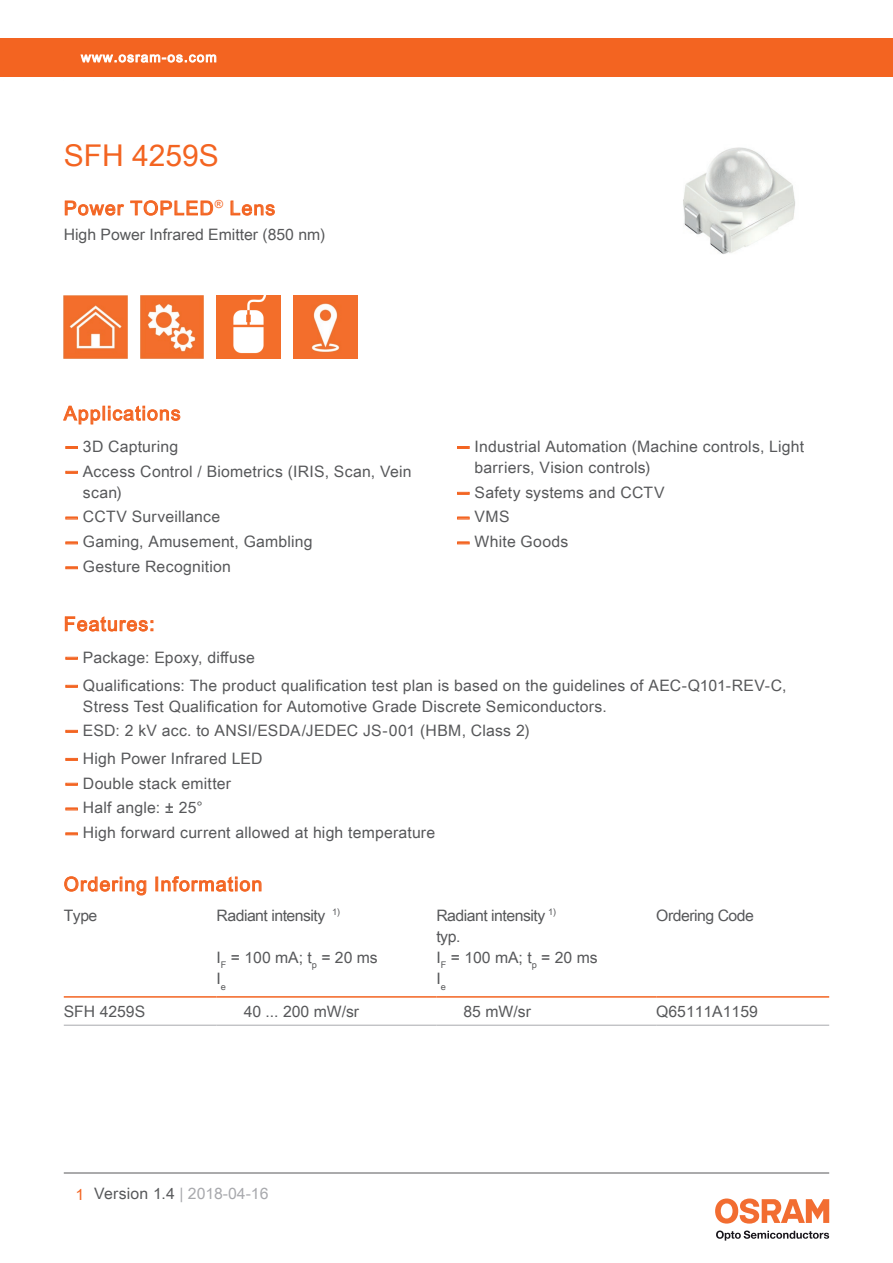
<style>
.page{position:relative;width:893px;height:1263px;background:#fff}
.page>*{position:absolute;margin:0;border:0;box-sizing:border-box;transform-origin:0 0}
.t1{font:30px "Arial Unicode MS";color:#f36421}
.t2{font:19.5px "Arial Unicode MS";letter-spacing:.055em;color:#f36421}
.t3{font:15.75px/21px "Arial Unicode MS";letter-spacing:.01em;color:#57585a}
.t4{font:15.75px "Arial Unicode MS";letter-spacing:-.03em;color:#57585a}
.t5{font:15.75px "Arial Unicode MS";color:#a8a9ad}
.t6{font:13.5px "Arial Unicode MS";letter-spacing:.085em;color:#fff}
.s1{font-family:"Helvetica Neue LT Pro";font-weight:700;color:#f36421}
.s2{color:#f36421}
.s3{color:#57585a}
</style>
<div class="page">
<hr style="left:64px;top:1173px;width:765px;height:1px;background:#57585a">
<svg style="left:716px;top:1230px;width:113px;height:10px"></svg>
<svg style="left:715px;top:1198px;width:114px;height:25px"></svg>
<div style="left:0;top:38px;width:893px;height:39px;background:#f36421"></div>
<svg style="left:80px;top:54px;width:137px;height:9px"></svg>
<img style="left:683px;top:147px;width:112px;height:107px">
<svg style="left:64px;top:200px;width:149px;height:16px"></svg>
<svg style="left:230px;top:200px;width:45px;height:16px"></svg>
<img style="left:64px;top:295px;width:63px;height:64px">
<img style="left:140px;top:295px;width:64px;height:64px">
<img style="left:217px;top:295px;width:63px;height:64px">
<img style="left:293px;top:295px;width:64px;height:64px">
<svg style="left:63px;top:405px;width:118px;height:20px"></svg>
<svg style="left:66px;top:446px;width:11px;height:2px"></svg>
<svg style="left:66px;top:471px;width:11px;height:2px"></svg>
<svg style="left:66px;top:517px;width:11px;height:2px"></svg>
<svg style="left:66px;top:542px;width:11px;height:2px"></svg>
<svg style="left:66px;top:567px;width:11px;height:2px"></svg>
<svg style="left:458px;top:446px;width:11px;height:2px"></svg>
<svg style="left:458px;top:492px;width:11px;height:2px"></svg>
<svg style="left:458px;top:517px;width:11px;height:2px"></svg>
<svg style="left:458px;top:542px;width:11px;height:2px"></svg>
<svg style="left:65px;top:616px;width:88px;height:16px"></svg>
<svg style="left:66px;top:657px;width:11px;height:2px"></svg>
<svg style="left:66px;top:685px;width:11px;height:2px"></svg>
<svg style="left:66px;top:730px;width:11px;height:2px"></svg>
<svg style="left:66px;top:758px;width:11px;height:2px"></svg>
<svg style="left:66px;top:783px;width:11px;height:2px"></svg>
<svg style="left:66px;top:808px;width:11px;height:2px"></svg>
<svg style="left:66px;top:833px;width:11px;height:2px"></svg>
<hr style="left:64px;top:996px;width:153px;height:2px;background:#f36421">
<hr style="left:217px;top:996px;width:219px;height:2px;background:#f36421">
<hr style="left:436px;top:996px;width:220px;height:2px;background:#f36421">
<hr style="left:656px;top:996px;width:173px;height:2px;background:#f36421">
<hr style="left:64px;top:1025px;width:153px;height:1px;background:#a8a9ad">
<hr style="left:217px;top:1025px;width:219px;height:1px;background:#a8a9ad">
<hr style="left:436px;top:1025px;width:220px;height:1px;background:#a8a9ad">
<hr style="left:656px;top:1025px;width:173px;height:1px;background:#a8a9ad">
<svg style="left:64px;top:876px;width:83px;height:20px"></svg>
<div style="left:155px;top:876px;width:3px;height:15px;border:1px solid #f36421"></div>
<svg style="left:161px;top:876px;width:101px;height:16px"></svg>
<p class="t6" style="left:81px;top:47px;width:137px">www.osram-os.com</p>
<h1 class="t1" style="left:64px;top:134px;width:157px">SFH 4259S</h1>
<p class="t2" style="left:64px;top:194px;width:213px">Power TOPLED<sup>®</sup> Lens</p>
<p class="t3" style="left:64px;top:224px;width:263px">High Power Infrared Emitter (850 nm)</p>
<p class="t2" style="left:64px;top:399px;width:118px">Applications</p>
<p class="t3" style="left:64px;top:435px;width:116px"><span class="s1">—</span> 3D Capturing</p>
<p class="t3" style="left:83px;top:460px;width:330px;text-indent:-19px"><span class="s1">—</span> Access Control / Biometrics (IRIS, Scan, Vein scan)</p>
<p class="t3" style="left:64px;top:506px;width:158px"><span class="s1">—</span> CCTV Surveillance</p>
<p class="t3" style="left:64px;top:531px;width:250px"><span class="s1">—</span> Gaming, Amusement, Gambling</p>
<p class="t3" style="left:64px;top:556px;width:169px"><span class="s1">—</span> Gesture Recognition</p>
<p class="t3" style="left:475px;top:435px;width:331px;text-indent:-19px"><span class="s1">—</span> Industrial Automation (Machine controls, Light barriers, Vision controls)</p>
<p class="t3" style="left:455px;top:481px;width:211px"><span class="s1">—</span> Safety systems and CCTV</p>
<p class="t3" style="left:455px;top:506px;width:56px"><span class="s1">—</span> VMS</p>
<p class="t3" style="left:455px;top:531px;width:114px"><span class="s1">—</span> White Goods</p>
<p class="t2" style="left:64px;top:610px;width:92px">Features:</p>
<p class="t3" style="left:64px;top:646px;width:193px"><span class="s1">—</span> Package: Epoxy, diffuse</p>
<p class="t3" style="left:83px;top:674px;width:705px;text-indent:-19px"><span class="s1">—</span> Qualifications: The product qualification test plan is based on the guidelines of AEC-Q101-REV-C,<br>Stress Test Qualification for Automotive Grade Discrete Semiconductors.</p>
<p class="t3" style="left:64px;top:719px;width:468px"><span class="s1">—</span> ESD: 2 kV acc. to ANSI/ESDA/JEDEC JS-001 (HBM, Class 2)</p>
<p class="t3" style="left:64px;top:747px;width:200px"><span class="s1">—</span> High Power Infrared LED</p>
<p class="t3" style="left:64px;top:772px;width:169px"><span class="s1">—</span> Double stack emitter</p>
<p class="t3" style="left:64px;top:797px;width:141px"><span class="s1">—</span> Half angle: ± 25°</p>
<p class="t3" style="left:64px;top:822px;width:373px"><span class="s1">—</span> High forward current allowed at high temperature</p>
<p class="t2" style="left:64px;top:870px;width:200px">Ordering Information</p>
<p class="t3" style="left:64px;top:904px;width:35px">Type</p>
<p class="t4" style="left:217px;top:903px;width:125px">Radiant intensity <sup>1)</sup></p>
<p class="t4" style="left:436px;top:903px;width:121px">Radiant intensity <sup>1)</sup></p>
<p class="t4" style="left:656px;top:903px;width:99px">Ordering Code</p>
<p class="t3" style="left:436px;top:925px;width:25px">typ.</p>
<p class="t3" style="left:217px;top:947px;width:163px">I<sub>F</sub> = 100 mA; t<sub>p</sub> = 20 ms</p>
<p class="t3" style="left:436px;top:947px;width:163px">I<sub>F</sub> = 100 mA; t<sub>p</sub> = 20 ms</p>
<p class="t3" style="left:217px;top:968px;width:11px">I<sub>e</sub></p>
<p class="t3" style="left:436px;top:968px;width:11px">I<sub>e</sub></p>
<p class="t3" style="left:64px;top:1000px;width:83px">SFH 4259S</p>
<p class="t3" style="left:244px;top:1000px;width:117px">40 ... 200 mW/sr</p>
<p class="t3" style="left:464px;top:1000px;width:69px">85 mW/sr</p>
<p class="t3" style="left:656px;top:1000px;width:103px">Q65111A1159</p>
<p class="t5" style="left:76px;top:1182px;width:194px"><span class="s2">1</span> <span class="s3">Version 1.4</span> | 2018-04-16</p>
</div>
